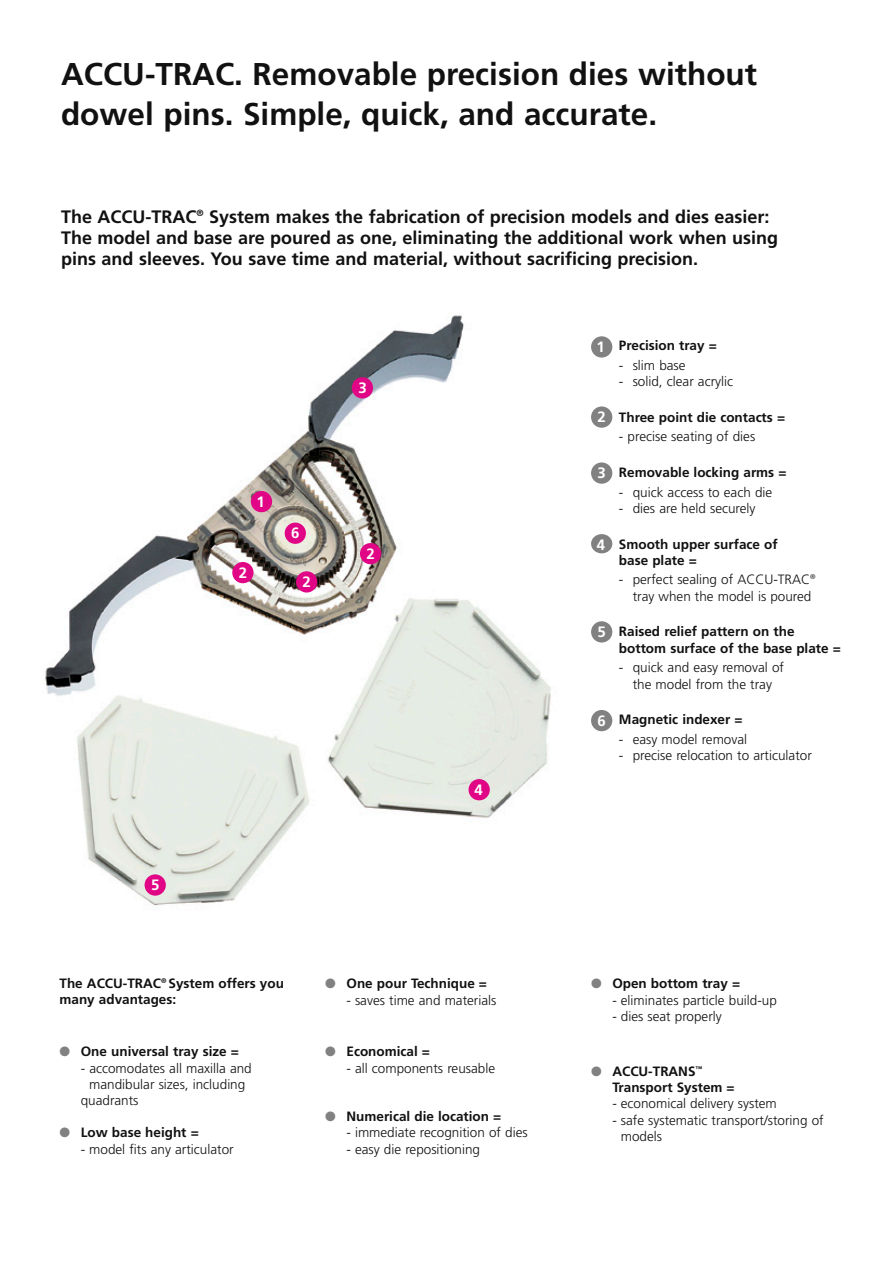
<style>
.page{position:relative;width:893px;height:1263px;background:#fff}
.page>*{position:absolute;margin:0;border:0;box-sizing:border-box;transform-origin:0 0}
.t1{font:700 31.5px/40.5px "Frutiger";color:#111}
.t2{font:700 18px/21px "Frutiger";color:#111}
.t3{font:700 15px "Frutiger";color:#fff}
.t4{font:300 13.5px/16.2px "Frutiger";color:#111}
.t5{font:700 13.5px/16.2px "Frutiger";color:#111}
.s1{color:#818181}
</style>
<div class="page">
<img style="left:45px;top:315px;width:506px;height:591px">
<div style="left:251px;top:491px;width:21px;height:21px;background:#e00686;border-radius:50%"></div>
<div style="left:232px;top:562px;width:22px;height:21px;background:#e00686;border-radius:50%"></div>
<div style="left:296px;top:571px;width:21px;height:21px;background:#e00686;border-radius:50%"></div>
<div style="left:360px;top:543px;width:21px;height:21px;background:#e00686;border-radius:50%"></div>
<div style="left:352px;top:377px;width:21px;height:21px;background:#e00686;border-radius:50%"></div>
<div style="left:468px;top:779px;width:22px;height:21px;background:#e00686;border-radius:50%"></div>
<div style="left:145px;top:874px;width:21px;height:22px;background:#e00686;border-radius:50%"></div>
<div style="left:591px;top:336px;width:21px;height:22px;background:#818181;border-radius:50%"></div>
<div style="left:591px;top:406px;width:21px;height:22px;background:#818181;border-radius:50%"></div>
<div style="left:591px;top:462px;width:21px;height:22px;background:#818181;border-radius:50%"></div>
<div style="left:591px;top:534px;width:21px;height:19px;background:#818181;border-radius:50%"></div>
<div style="left:591px;top:621px;width:21px;height:21px;background:#818181;border-radius:50%"></div>
<div style="left:285px;top:523px;width:21px;height:21px;background:#e00686;border-radius:50%"></div>
<div style="left:591px;top:710px;width:21px;height:21px;background:#818181;border-radius:50%"></div>
<h1 class="t1" style="left:61px;top:54px;width:698px">ACCU-TRAC. Removable precision dies without dowel pins. Simple, quick, and accurate.</h1>
<p class="t2" style="left:61px;top:207px;width:719px">The ACCU-TRAC<sup>®</sup> System makes the fabrication of precision models and dies easier:<br>The model and base are poured as one, eliminating the additional work when using pins and sleeves. You save time and material, without sacrificing precision.</p>
<p class="t3" style="left:256px;top:493px;width:10px">1</p>
<p class="t3" style="left:239px;top:564px;width:10px">2</p>
<p class="t3" style="left:291px;top:524px;width:10px">6</p>
<p class="t3" style="left:303px;top:573px;width:10px">2</p>
<p class="t3" style="left:358px;top:379px;width:10px">3</p>
<p class="t3" style="left:367px;top:545px;width:10px">2</p>
<p class="t3" style="left:151px;top:876px;width:10px">5</p>
<p class="t5" style="left:60px;top:975px;width:226px">The ACCU-TRAC<sup>®</sup> System offers you many advantages:</p>
<p class="t5" style="left:60px;top:1043px;width:181px"><span class="s1">●</span> One universal tray size =</p>
<p class="t4" style="left:81px;top:1060px;width:173px">- accomodates all maxilla and</p>
<p class="t4" style="left:89px;top:1076px;width:158px">mandibular sizes, including</p>
<p class="t4" style="left:81px;top:1092px;width:59px">quadrants</p>
<p class="t5" style="left:60px;top:1124px;width:141px"><span class="s1">●</span> Low base height =</p>
<p class="t4" style="left:81px;top:1141px;width:154px">- model fits any articulator</p>
<p class="t3" style="left:474px;top:781px;width:10px">4</p>
<p class="t5" style="left:325px;top:975px;width:163px"><span class="s1">●</span> One pour Technique =</p>
<p class="t4" style="left:347px;top:992px;width:151px">- saves time and materials</p>
<p class="t5" style="left:325px;top:1044px;width:106px"><span class="s1">●</span> Economical =</p>
<p class="t4" style="left:347px;top:1060px;width:150px">- all components reusable</p>
<p class="t5" style="left:325px;top:1108px;width:178px"><span class="s1">●</span> Numerical die location =</p>
<p class="t4" style="left:347px;top:1125px;width:183px">- immediate recognition of dies</p>
<p class="t4" style="left:347px;top:1141px;width:135px">- easy die repositioning</p>
<p class="t3" style="left:596px;top:338px;width:10px">1</p>
<p class="t3" style="left:598px;top:408px;width:10px">2</p>
<p class="t3" style="left:598px;top:464px;width:10px">3</p>
<p class="t3" style="left:597px;top:536px;width:10px">4</p>
<p class="t3" style="left:598px;top:623px;width:10px">5</p>
<p class="t3" style="left:598px;top:712px;width:10px">6</p>
<p class="t5" style="left:619px;top:338px;width:99px">Precision tray =</p>
<p class="t4" style="left:619px;top:357px;width:68px">- slim base</p>
<p class="t4" style="left:619px;top:373px;width:116px">- solid, clear acrylic</p>
<p class="t5" style="left:619px;top:409px;width:168px">Three point die contacts =</p>
<p class="t4" style="left:619px;top:429px;width:138px">- precise seating of dies</p>
<p class="t5" style="left:619px;top:464px;width:169px">Removable locking arms =</p>
<p class="t4" style="left:619px;top:484px;width:155px">- quick access to each die</p>
<p class="t4" style="left:619px;top:500px;width:138px">- dies are held securely</p>
<p class="t5" style="left:619px;top:536px;width:160px">Smooth upper surface of base plate =</p>
<p class="t4" style="left:633px;top:572px;width:184px;text-indent:-14px">- perfect sealing of ACCU-TRAC<sup>® </sup>tray when the model is poured</p>
<p class="t5" style="left:619px;top:624px;width:223px">Raised relief pattern on the bottom surface of the base plate =</p>
<p class="t4" style="left:619px;top:660px;width:167px;text-align:center">- quick and easy removal of the model from the tray</p>
<p class="t5" style="left:619px;top:711px;width:125px">Magnetic indexer =</p>
<p class="t4" style="left:619px;top:731px;width:130px">- easy model removal</p>
<p class="t4" style="left:619px;top:747px;width:194px">- precise relocation to articulator</p>
<p class="t5" style="left:591px;top:975px;width:151px"><span class="s1">●</span> Open bottom tray =</p>
<p class="t4" style="left:612px;top:992px;width:166px">- eliminates particle build-up</p>
<p class="t4" style="left:612px;top:1008px;width:111px">- dies seat properly</p>
<p class="t5" style="left:612px;top:1063px;width:124px;text-indent:-21px"><span class="s1">●</span> ACCU-TRAns <sup>™<br></sup>Transport System =</p>
<p class="t4" style="left:612px;top:1096px;width:166px">- economical delivery system</p>
<p class="t4" style="left:621px;top:1112px;width:204px;text-indent:-9px">- safe systematic transport/storing of models</p>
</div>
